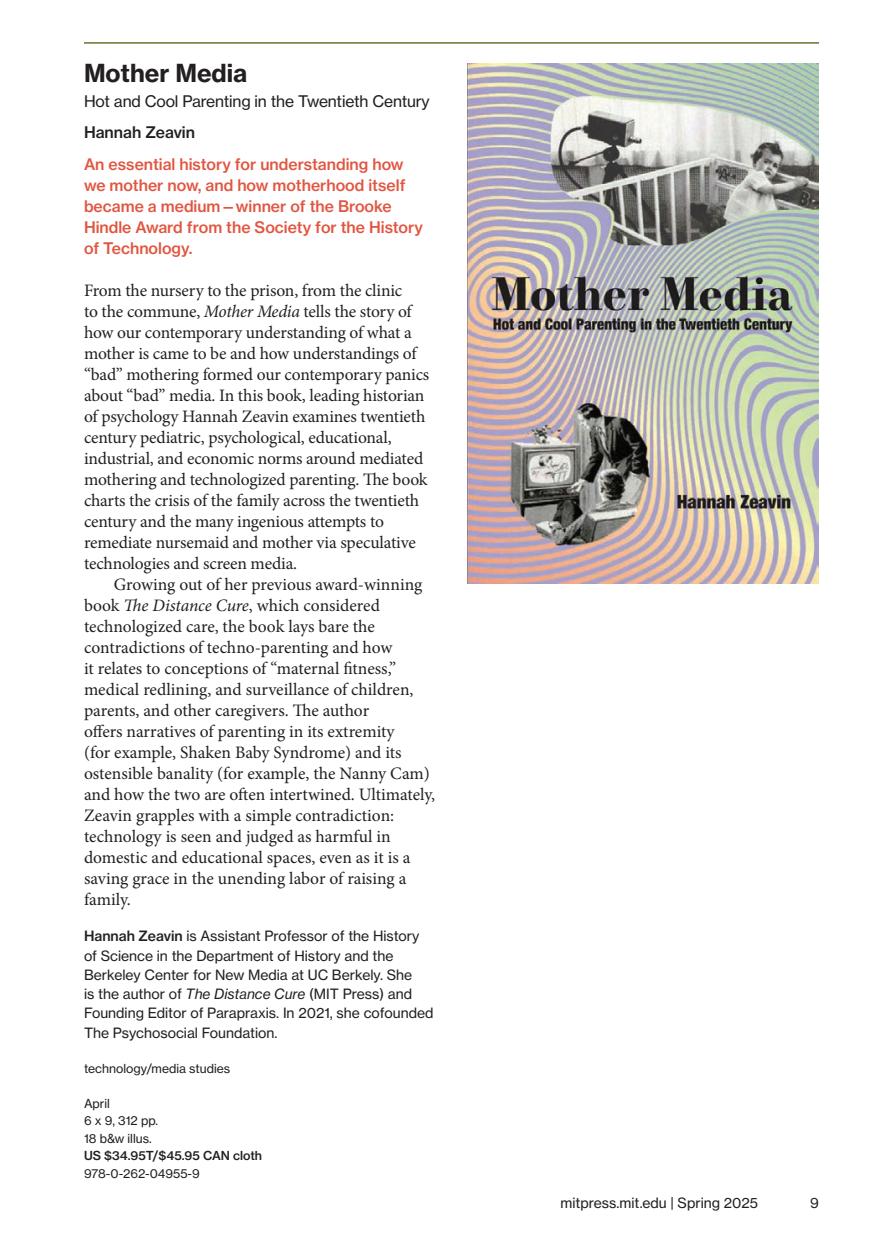
<style>
.page{position:relative;width:882px;height:1260px;background:#fff}
.page>*{position:absolute;margin:0;border:0;box-sizing:border-box;transform-origin:0 0}
.ti{font:24.5px "N Haas Grotesk TX Pro 75 Bd";color:#231f20}
.tp_indent{font:17.5px/21px "Minion Pro";color:#231f20}
.tp{font:17.5px/21px "Minion Pro";letter-spacing:-.01em;color:#231f20}
.Tx{font:15.75px/21px "N Haas Grotesk TX Pro 65 Md";color:#e15641}
.st{font:15.75px "N Haas Grotesk TX Pro 55 Rg";letter-spacing:-.01em;color:#231f20}
.AU{font:15.75px "N Haas Grotesk TX Pro 65 Md";color:#231f20}
.AU_PR{font:14px/19.2px "N Haas Grotesk TX Pro 55 Rg";color:#231f20}
.BM_details{font:12.25px "N Haas Grotesk TX Pro 55 Rg";color:#231f20}
.BM_details-2{font:12.25px "N Haas Grotesk TX Pro 65 Md";color:#231f20}
.Cat{font:12.25px "N Haas Grotesk TX Pro 55 Rg";color:#231f20}
.ills{font:12.25px "N Haas Grotesk TX Pro 55 Rg";color:#231f20}
.s1{font-style:italic}
.s2{font-family:"N Haas Grotesk TX Pro 65 Md"}
.s3{font-family:"N Haas Grotesk TX Pro 56 It"}
</style>
<div class="page">
<hr style="left:84px;top:42px;width:735px;height:2px;background:#81854f">
<img style="left:467px;top:63px;width:352px;height:520px">
<p class="ti" style="left:84px;top:58px;width:165px">Mother Media</p>
<p class="st" style="left:84px;top:91px;width:347px">Hot and Cool Parenting in the Twentieth Century</p>
<p class="AU" style="left:84px;top:123px;width:113px">Hannah Zeavin</p>
<p class="Tx" style="left:84px;top:153px;width:340px">An essential history for understanding how we mother now, and how motherhood itself became a medium—winner of the Brooke Hindle Award from the Society for the History of Technology.</p>
<p class="tp" style="left:84px;top:280px;width:347px">From the nursery to the prison, from the clinic<br>to the commune, <span class="s1">Mother Media</span> tells the story of how our contemporary understanding of what a mother is came to be and how understandings of “bad” mothering formed our contemporary panics about “bad” media. In this book, leading historian of psychology Hannah Zeavin examines twentieth century pediatric, psychological, educational, industrial, and economic norms around mediated mothering and technologized parenting. The book charts the crisis of the family across the twentieth century and the many ingenious attempts to remediate nursemaid and mother via speculative technologies and screen media.</p>
<p class="tp_indent" style="left:84px;top:574px;width:353px;text-indent:30px">Growing out of her previous award-winning book <span class="s1">The Distance Cure</span>, which considered technologized care, the book lays bare the contradictions of techno-parenting and how<br>it relates to conceptions of “maternal fitness,” medical redlining, and surveillance of children, parents, and other caregivers. The author<br>offers narratives of parenting in its extremity<br>(for example, Shaken Baby Syndrome) and its ostensible banality (for example, the Nanny Cam) and how the two are often intertwined. Ultimately, Zeavin grapples with a simple contradiction: technology is seen and judged as harmful in domestic and educational spaces, even as it is a saving grace in the unending labor of raising a family.</p>
<p class="AU_PR" style="left:84px;top:927px;width:351px"><span class="s2">Hannah Zeavin</span> is Assistant Professor of the History of Science in the Department of History and the Berkeley Center for New Media at UC Berkely. She<br>is the author of <span class="s3">The Distance Cure</span> (MIT Press) and Founding Editor of Parapraxis. In 2021, she cofounded The Psychosocial Foundation.</p>
<p class="Cat" style="left:84px;top:1061px;width:148px">technology/media studies</p>
<p class="BM_details" style="left:84px;top:1096px;width:27px">April</p>
<p class="BM_details" style="left:84px;top:1113px;width:76px">6 x 9, 312 pp.</p>
<p class="ills" style="left:84px;top:1131px;width:69px">18 b&amp;w illus.</p>
<p class="BM_details-2" style="left:84px;top:1148px;width:180px">US $34.95T/$45.95 CAN cloth</p>
<p class="BM_details" style="left:84px;top:1166px;width:117px">978-0-262-04955-9</p>
<p class="AU_PR" style="left:561px;top:1193px;width:199px">mitpress.mit.edu | Spring 2025</p>
<p class="AU_PR" style="left:810px;top:1193px;width:10px">9</p>
</div>
